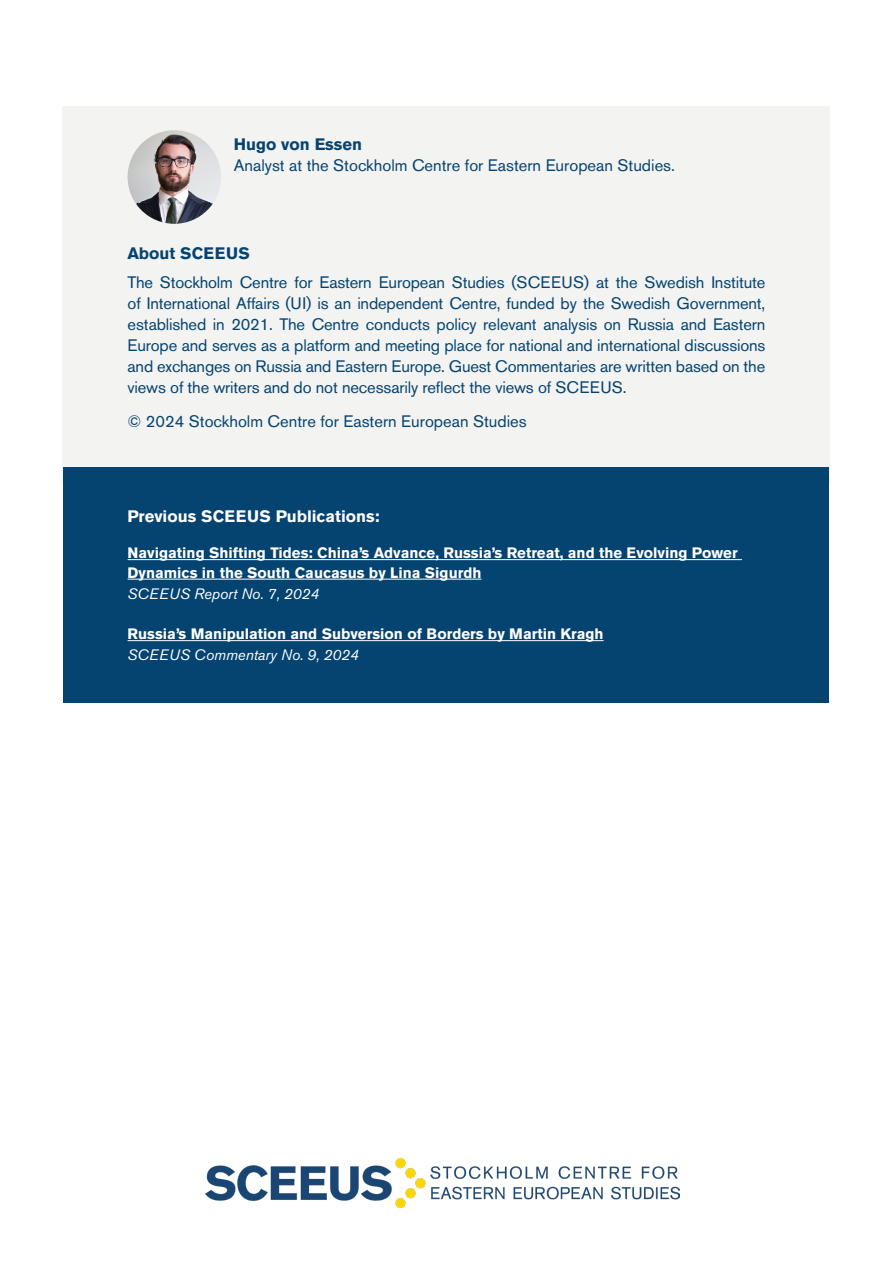
<style>
.page{position:relative;width:893px;height:1263px;background:#fff}
.page>*{position:absolute;margin:0;border:0;box-sizing:border-box;transform-origin:0 0}
.t1{font:16.5px/21px "Akzidenz Grotesk BE";color:#054370;text-align:justify}
.t2{font:700 16.5px "Akzidenz Grotesk BE";color:#fff}
.t3{font:700 16.5px "Akzidenz Grotesk BE";color:#054370}
.t4{font:700 15px/19.5px "Akzidenz Grotesk BE";color:#fff}
.t5{font:italic 15px "Akzidenz Grotesk BE";color:#fff}
</style>
<div class="page">
<div style="left:63px;top:106px;width:767px;height:378px;background:#f3f3f2"></div>
<div style="left:64px;top:467px;width:765px;height:236px;background:#054370"></div>
<hr style="left:128px;top:559px;width:614px;height:1px;background:#fff">
<hr style="left:128px;top:579px;width:353px;height:1px;background:#fff">
<hr style="left:128px;top:640px;width:476px;height:1px;background:#fff">
<img style="left:205px;top:1158px;width:475px;height:50px">
<img style="left:128px;top:130px;width:93px;height:94px;border-radius:47px">
<p class="t3" style="left:234px;top:134px;width:130px">Hugo von Essen</p>
<p class="t1" style="left:234px;top:154px;width:443px">Analyst at the Stockholm Centre for Eastern European Studies.</p>
<p class="t3" style="left:128px;top:243px;width:124px">About SCEEUS</p>
<p class="t1" style="left:128px;top:272px;width:639px">The Stockholm Centre for Eastern European Studies (SCEEUS) at the Swedish Institute of International Affairs (UI) is an independent Centre, funded by the Swedish Government, established in 2021. The Centre conducts policy relevant analysis on Russia and Eastern Europe and serves as a platform and meeting place for national and international discussions and exchanges on Russia and Eastern Europe. Guest Commentaries are written based on the views of the writers and do not necessarily reflect the views of SCEEUS.</p>
<p class="t1" style="left:128px;top:411px;width:401px">© 2024 Stockholm Centre for Eastern European Studies</p>
<p class="t2" style="left:128px;top:506px;width:253px">Previous SCEEUS Publications:</p>
<p class="t4" style="left:128px;top:543px;width:612px">Navigating Shifting Tides: China’s Advance, Russia’s Retreat, and the Evolving Power<br>Dynamics in the South Caucasus by Lina Sigurdh</p>
<p class="t5" style="left:128px;top:584px;width:193px">SCEEUS Report No. 7, 2024</p>
<p class="t4" style="left:128px;top:624px;width:478px">Russia’s Manipulation and Subversion of Borders by Martin Kragh</p>
<p class="t5" style="left:128px;top:646px;width:233px">SCEEUS Commentary No. 9, 2024</p>
</div>
